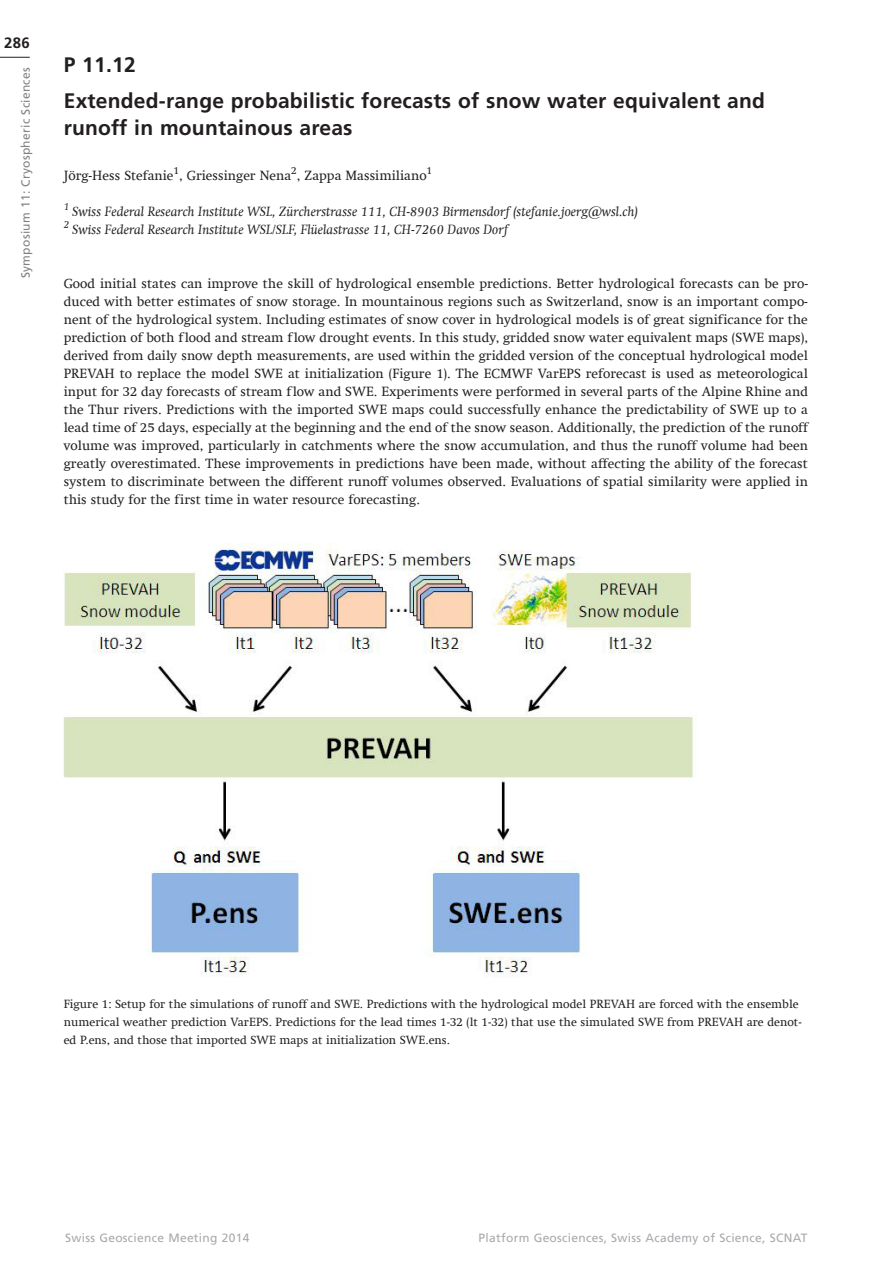
<style>
.page{position:relative;width:893px;height:1263px;background:#fff}
.page>*{position:absolute;margin:0;border:0;box-sizing:border-box;transform-origin:0 0}
.t1{font:700 21px/36px "Frutiger LT Com";letter-spacing:.01em;color:#231f20}
.t2{font:700 15px "Frutiger";color:#231f20}
.t3{font:13.5px/18px "Swift Com";color:#231f20;text-align:justify}
.t4{font:italic 13.5px/18px "Swift Com";color:#231f20}
.t5{font:12px/18px "Swift Com";color:#231f20}
.t6{font:12px "Frutiger LT Com";letter-spacing:.025em;color:#a8a9ad}
.t7{font:12px "Frutiger LT Com";letter-spacing:.025em;color:#808285}
</style>
<div class="page">
<hr style="left:0;top:57px;width:30px;height:1px;background:#231f20">
<img style="left:64px;top:543px;width:630px;height:434px">
<p class="t2" style="left:4px;top:34px;width:27px">286</p>
<p class="t7" style="left:21px;top:278px;width:212px;rotate:-90deg">Symposium 11: Cryospheric Sciences</p>
<h1 class="t1" style="left:64px;top:49px;width:703px">P 11.12<br>Extended-range probabilistic forecasts of snow water equivalent and</h1>
<h1 class="t1" style="left:64px;top:112px;width:290px">runoff in mountainous areas</h1>
<p class="t3" style="left:64px;top:167px;width:370px">Jörg-Hess Stefanie<sup>1</sup>, Griessinger Nena<sup>2</sup>, Zappa Massimiliano<sup>1</sup></p>
<p class="t4" style="left:64px;top:203px;width:576px"><sup>1</sup> Swiss Federal Research Institute WSL, Zürcherstrasse 111, CH-8903 Birmensdorf (stefanie.joerg@wsl.ch)<br><sup>2</sup> Swiss Federal Research Institute WSL/SLF, Flüelastrasse 11, CH-7260 Davos Dorf</p>
<p class="t3" style="left:64px;top:275px;width:746px">Good initial states can improve the skill of hydrological ensemble predictions. Better hydrological forecasts can be pro&shy;duced with better estimates of snow storage. In mountainous regions such as Switzerland, snow is an important compo&shy;nent of the hydrological system. Including estimates of snow cover in hydrological models is of great significance for the prediction of both flood and stream flow drought events. In this study, gridded snow water equivalent maps (SWE maps), derived from daily snow depth measurements, are used within the gridded version of the conceptual hydrological model PREVAH to replace the model SWE at initialization (Figure 1). The ECMWF VarEPS reforecast is used as meteorological input for 32 day forecasts of stream flow and SWE. Experiments were performed in several parts of the Alpine Rhine and the Thur rivers. Predictions with the imported SWE maps could successfully enhance the predictability of SWE up to a lead time of 25 days, especially at the beginning and the end of the snow season. Additionally, the prediction of the runoff volume was improved, particularly in catchments where the snow accumulation, and thus the runoff volume had been greatly overestimated. These improvements in predictions have been made, without affecting the ability of the forecast system to discriminate between the different runoff volumes observed. Evaluations of spatial similarity were applied in this study for the first time in water resource forecasting.</p>
<p class="t5" style="left:64px;top:995px;width:739px">Figure 1: Setup for the simulations of runoff and SWE. Predictions with the hydrological model PREVAH are forced with the ensemble numerical weather prediction VarEPS. Predictions for the lead times 1-32 (lt 1-32) that use the simulated SWE from PREVAH are denot&shy;ed P.ens, and those that imported SWE maps at initialization SWE.ens.</p>
<p class="t6" style="left:65px;top:1233px;width:186px">Swiss Geoscience Meeting 2014</p>
<p class="t6" style="left:479px;top:1233px;width:330px">Platform Geosciences, Swiss Academy of Science, SCNAT</p>
</div>
